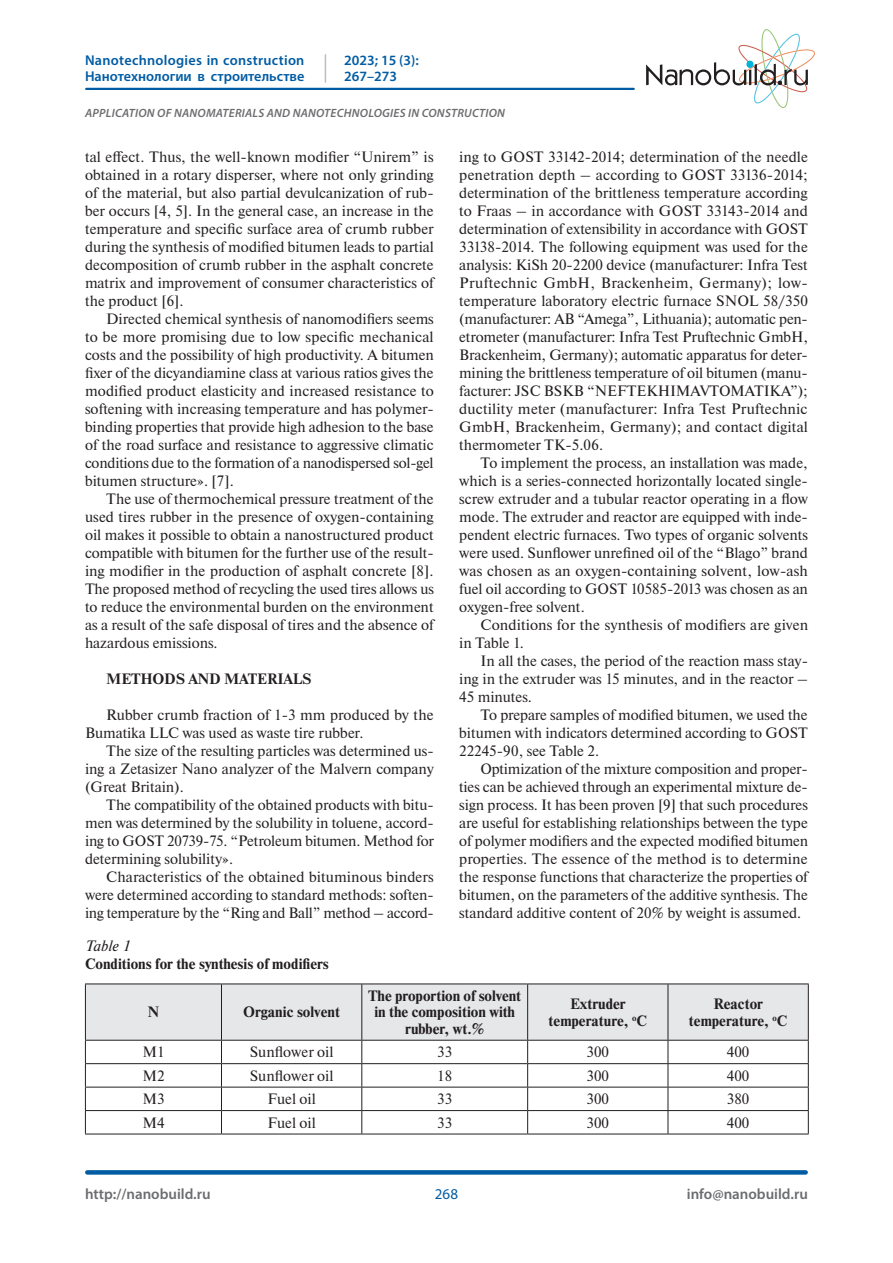
<style>
.page{position:relative;width:893px;height:1263px;background:#fff}
.page>*{position:absolute;margin:0;border:0;box-sizing:border-box;transform-origin:0 0}
.t1{font:15px/18px "Newton";color:#231f20;text-align:justify}
.t2{font:700 15px/16.5px "Newton";color:#231f20;text-align:center}
.t3{font:600 15px "Myriad Pro";color:#6c6d70}
.t4{font:italic 15px "Newton";color:#231f20}
.t5{font:15px "Myriad Pro";color:#015ca3}
.t6{font:600 14.25px/16.5px "Myriad Pro";letter-spacing:.005em;color:#015ca3}
.t7{font:italic 600 12px "Myriad Pro";letter-spacing:.02em;color:#6c6d70}
</style>
<div class="page">
<svg style="left:646px;top:29px;width:169px;height:79px"></svg>
<div style="left:87px;top:1170px;width:719px;height:5px;background:#015ca3"></div>
<hr style="left:86px;top:88px;width:548px;height:2px;background:#015ca3">
<svg style="left:325px;top:55px;width:1px;height:27px"></svg>
<hr style="left:85px;top:983px;width:136px;height:1px;background:#231f20">
<hr style="left:221px;top:983px;width:141px;height:1px;background:#231f20">
<hr style="left:362px;top:983px;width:166px;height:1px;background:#231f20">
<hr style="left:528px;top:983px;width:140px;height:1px;background:#231f20">
<hr style="left:668px;top:983px;width:141px;height:1px;background:#231f20">
<hr style="left:85px;top:1134px;width:136px;height:1px;background:#231f20">
<hr style="left:221px;top:1134px;width:141px;height:1px;background:#231f20">
<hr style="left:362px;top:1134px;width:166px;height:1px;background:#231f20">
<hr style="left:528px;top:1134px;width:140px;height:1px;background:#231f20">
<hr style="left:668px;top:1134px;width:141px;height:1px;background:#231f20">
<svg style="left:85px;top:984px;width:724px;height:150px"></svg>
<p class="t6" style="left:85px;top:51px;width:221px">Nanotechnologies in construction<br>Нанотехнологии в строительстве</p>
<p class="t6" style="left:344px;top:51px;width:76px">2023; 15 (3):<br>267–273</p>
<p class="t7" style="left:85px;top:105px;width:421px">APPLICATION OF NANOMATERIALS AND NANOTECHNOLOGIES IN CONSTRUCTION</p>
<p class="t1" style="left:85px;top:147px;width:350px">tal effect. Thus, the well-known modifier “Unirem” is obtained in a rotary disperser, where not only grinding of the material, but also partial devulcanization of rub&shy;ber occurs [4, 5]. In the general case, an increase in the temperature and specific surface area of crumb rubber during the synthesis of modified bitumen leads to partial decomposition of crumb rubber in the asphalt concrete matrix and improvement of consumer characteristics of the product [6].</p>
<p class="t1" style="left:85px;top:309px;width:350px;text-indent:21px">Directed chemical synthesis of nanomodifiers seems to be more promising due to low specific mechanical costs and the possibility of high productivity. A bitumen fixer of the dicyandiamine class at various ratios gives the modified product elasticity and increased resistance to softening with increasing temperature and has polymer&shy;binding properties that provide high adhesion to the base of the road surface and resistance to aggressive climatic conditions due to the formation of a nanodispersed sol-gel bitumen structure». [7].</p>
<p class="t1" style="left:85px;top:489px;width:350px;text-indent:21px">The use of thermochemical pressure treatment of the used tires rubber in the presence of oxygen-containing oil makes it possible to obtain a nanostructured product compatible with bitumen for the further use of the result&shy;ing modifier in the production of asphalt concrete [8].<br>The proposed method of recycling the used tires allows us to reduce the environmental burden on the environment as a result of the safe disposal of tires and the absence of hazardous emissions.</p>
<p class="t2" style="left:106px;top:671px;width:207px">METHODS AND MATERIALS</p>
<p class="t1" style="left:85px;top:705px;width:350px;text-indent:21px">Rubber crumb fraction of 1-3 mm produced by the<br>Bumatika LLC was used as waste tire rubber.</p>
<p class="t1" style="left:85px;top:741px;width:350px;text-indent:21px">The size of the resulting particles was determined us&shy;ing a Zetasizer Nano analyzer of the Malvern company (Great Britain).</p>
<p class="t1" style="left:85px;top:795px;width:350px;text-indent:21px">The compatibility of the obtained products with bitu&shy;men was determined by the solubility in toluene, accord&shy;ing to GOST 20739-75. “Petroleum bitumen. Method for determining solubility».</p>
<p class="t1" style="left:85px;top:867px;width:350px;text-indent:21px">Сharacteristics of the obtained bituminous binders were determined according to standard methods: soften&shy;ing temperature by the “Ring and Ball” method – accord-</p>
<p class="t1" style="left:459px;top:147px;width:350px">ing to GOST 33142-2014; determination of the needle penetration depth – according to GOST 33136-2014; determination of the brittleness temperature according to Fraas – in accordance with GOST 33143-2014 and determination of extensibility in accordance with GOST 33138-2014. The following equipment was used for the analysis: KiSh 20-2200 device (manufacturer: Infra Test Pruftechnic GmbH, Brackenheim, Germany); low&shy;temperature laboratory electric furnace SNOL 58/350 (manufacturer: AB “Amega”, Lithuania); automatic pen&shy;etrometer (manufacturer: Infra Test Pruftechnic GmbH, Brackenheim, Germany); automatic apparatus for deter&shy;mining the brittleness temperature of oil bitumen (manu&shy;facturer: JSC BSKB “NEFTEKHIMAVTOMATIKA”); ductility meter (manufacturer: Infra Test Pruftechnic GmbH, Brackenheim, Germany); and contact digital thermometer TK-5.06.</p>
<p class="t1" style="left:459px;top:453px;width:350px;text-indent:21px">To implement the process, an installation was made, which is a series-connected horizontally located single&shy;screw extruder and a tubular reactor operating in a flow mode. The extruder and reactor are equipped with inde&shy;pendent electric furnaces. Two types of organic solvents were used. Sunflower unrefined oil of the “Blago” brand was chosen as an oxygen-containing solvent, low-ash fuel oil according to GOST 10585-2013 was chosen as an oxygen-free solvent.</p>
<p class="t1" style="left:459px;top:615px;width:350px;text-indent:21px">Conditions for the synthesis of modifiers are given in Table 1.</p>
<p class="t1" style="left:459px;top:651px;width:350px;text-indent:21px">In all the cases, the period of the reaction mass stay&shy;ing in the extruder was 15 minutes, and in the reactor – 45 minutes.</p>
<p class="t1" style="left:459px;top:705px;width:350px;text-indent:21px">To prepare samples of modified bitumen, we used the bitumen with indicators determined according to GOST 22245-90, see Table 2.</p>
<p class="t1" style="left:459px;top:759px;width:350px;text-indent:21px">Optimization of the mixture composition and proper&shy;ties can be achieved through an experimental mixture de&shy;sign process. It has been proven [9] that such procedures are useful for establishing relationships between the type of polymer modifiers and the expected modified bitumen properties. The essence of the method is to determine the response functions that characterize the properties of bitumen, on the parameters of the additive synthesis. The standard additive content of 20% by weight is assumed.</p>
<p class="t4" style="left:85px;top:936px;width:46px">Table 1</p>
<p class="t2" style="left:85px;top:956px;width:245px">Conditions for the synthesis of modifiers</p>
<p class="t2" style="left:148px;top:1004px;width:13px">N</p>
<p class="t2" style="left:243px;top:1004px;width:98px">Organic solvent</p>
<p class="t2" style="left:368px;top:988px;width:155px">The proportion of solvent in the composition with rubber, wt.%</p>
<p class="t2" style="left:549px;top:996px;width:100px">Extruder temperature, <sup>о</sup>С</p>
<p class="t2" style="left:689px;top:996px;width:100px">Reactor temperature, <sup>о</sup>С</p>
<p class="t1" style="left:142px;top:1043px;width:24px">M1</p>
<p class="t1" style="left:250px;top:1043px;width:85px">Sunflower oil</p>
<p class="t1" style="left:437px;top:1043px;width:16px">33</p>
<p class="t1" style="left:587px;top:1043px;width:24px">300</p>
<p class="t1" style="left:727px;top:1043px;width:24px">400</p>
<p class="t1" style="left:142px;top:1066px;width:24px">М2</p>
<p class="t1" style="left:250px;top:1066px;width:85px">Sunflower oil</p>
<p class="t1" style="left:437px;top:1066px;width:16px">18</p>
<p class="t1" style="left:587px;top:1066px;width:24px">300</p>
<p class="t1" style="left:727px;top:1066px;width:24px">400</p>
<p class="t1" style="left:142px;top:1089px;width:24px">М3</p>
<p class="t1" style="left:267px;top:1089px;width:50px">Fuel oil</p>
<p class="t1" style="left:437px;top:1089px;width:16px">33</p>
<p class="t1" style="left:587px;top:1089px;width:24px">300</p>
<p class="t1" style="left:727px;top:1089px;width:24px">380</p>
<p class="t1" style="left:142px;top:1113px;width:24px">М4</p>
<p class="t1" style="left:267px;top:1113px;width:50px">Fuel oil</p>
<p class="t1" style="left:437px;top:1113px;width:16px">33</p>
<p class="t1" style="left:587px;top:1113px;width:24px">300</p>
<p class="t1" style="left:727px;top:1113px;width:24px">400</p>
<p class="t3" style="left:85px;top:1184px;width:127px">http://nanobuild.ru</p>
<p class="t3" style="left:687px;top:1184px;width:123px">info@nanobuild.ru</p>
<p class="t5" style="left:435px;top:1185px;width:25px">268</p>
</div>
